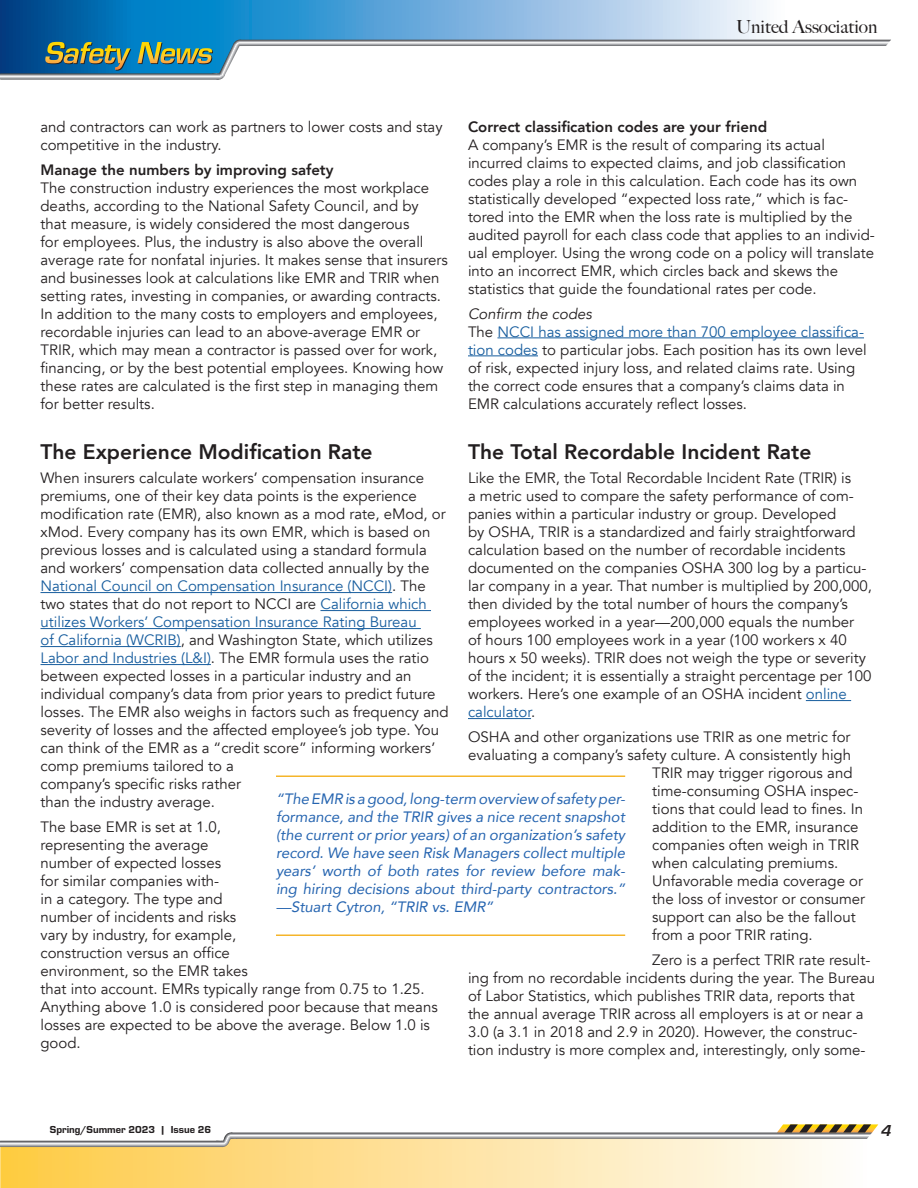
<style>
.page{position:relative;width:918px;height:1188px;background:#fff}
.page>*{position:absolute;margin:0;border:0;box-sizing:border-box;transform-origin:0 0}
.Text{font:800 21px "Avenir";color:#231f20}
.t1{font:500 18px "Big Caslon";color:#231f20}
.t2{font:italic 700 16.5px "Eurostile";color:#231f20}
.Text-2{font:15px/18px "Avenir";color:#231f20}
.Pull_Quote{font:italic 15px/18px "Avenir";color:#2564b0;text-align:justify}
.Text-3{font:800 15px "Avenir";color:#231f20}
.Text-4{font:italic 15px "Avenir";color:#231f20}
.t3{font:10.5px "Eurostile Hea";color:#231f20}
.s1{color:#175d9e}
</style>
<div class="page">
<svg style="left:0;top:0;width:884px;height:40px;background:#72aed8"></svg>
<svg style="left:0;top:40px;width:891px;height:40px"></svg>
<svg style="left:0;top:1147px;width:826px;height:41px;background:#fee19b"></svg>
<svg style="left:0;top:1124px;width:878px;height:23px"></svg>
<hr style="left:40px;top:592px;width:352px;height:1px;background:#175d9e">
<hr style="left:320px;top:610px;width:111px;height:1px;background:#175d9e">
<hr style="left:40px;top:628px;width:381px;height:1px;background:#175d9e">
<hr style="left:40px;top:646px;width:141px;height:1px;background:#175d9e">
<hr style="left:40px;top:664px;width:171px;height:1px;background:#175d9e">
<hr style="left:497px;top:338px;width:367px;height:1px;background:#175d9e">
<hr style="left:468px;top:356px;width:70px;height:1px;background:#175d9e">
<hr style="left:806px;top:700px;width:45px;height:1px;background:#175d9e">
<hr style="left:468px;top:718px;width:63px;height:1px;background:#175d9e">
<hr style="left:276px;top:776px;width:349px;height:1px;background:#f5b52a">
<hr style="left:276px;top:934px;width:349px;height:2px;background:#f5b52a">
<p class="t1" style="left:736px;top:11px;width:143px">United Association</p>
<p class="Text-3" style="left:468px;top:115px;width:301px">Correct classification codes are your friend</p>
<p class="Text-2" style="left:468px;top:136px;width:408px">A company’s EMR is the result of comparing its actual incurred claims to expected claims, and job classification codes play a role in this calculation. Each code has its own statistically developed “expected loss rate,” which is fac&shy;tored into the EMR when the loss rate is multiplied by the audited payroll for each class code that applies to an individ&shy;ual employer. Using the wrong code on a policy will translate into an incorrect EMR, which circles back and skews the statistics that guide the foundational rates per code.</p>
<p class="Text-4" style="left:468px;top:305px;width:125px">Confirm the codes</p>
<p class="Text-2" style="left:468px;top:323px;width:400px">The <span class="s1">NCCI has assigned more than 700 employee classifica&shy;tion codes</span> to particular jobs. Each position has its own level of risk, expected injury loss, and related claims rate. Using the correct code ensures that a company’s claims data in EMR calculations accurately reflect losses.</p>
<p class="Text" style="left:468px;top:435px;width:345px">The Total Recordable Incident Rate</p>
<p class="Text-2" style="left:468px;top:470px;width:405px">Like the EMR, the Total Recordable Incident Rate (TRIR) is<br>a metric used to compare the safety performance of com&shy;panies within a particular industry or group. Developed<br>by OSHA, TRIR is a standardized and fairly straightforward calculation based on the number of recordable incidents documented on the companies OSHA 300 log by a particu&shy;lar company in a year. That number is multiplied by 200,000, then divided by the total number of hours the company’s employees worked in a year—200,000 equals the number<br>of hours 100 employees work in a year (100 workers x 40 hours x 50 weeks). TRIR does not weigh the type or severity of the incident; it is essentially a straight percentage per 100 workers. Here’s one example of an OSHA incident <span class="s1">online calculator</span>.</p>
<p class="Text-2" style="left:468px;top:728px;width:384px">OSHA and other organizations use TRIR as one metric for</p>
<p class="Text-2" style="left:468px;top:746px;width:385px">evaluating a company’s safety culture. A consistently high</p>
<p class="Text-2" style="left:652px;top:764px;width:202px">TRIR may trigger rigorous and</p>
<p class="Text-2" style="left:652px;top:782px;width:208px">time-consuming OSHA inspec-</p>
<p class="Text-2" style="left:652px;top:800px;width:212px">tions that could lead to fines. In</p>
<p class="Text-2" style="left:652px;top:818px;width:208px">addition to the EMR, insurance</p>
<p class="Text-2" style="left:652px;top:836px;width:208px">companies often weigh in TRIR</p>
<p class="Text-2" style="left:652px;top:854px;width:188px">when calculating premiums.</p>
<p class="Text-2" style="left:652px;top:872px;width:212px">Unfavorable media coverage or</p>
<p class="Text-2" style="left:652px;top:890px;width:215px">the loss of investor or consumer</p>
<p class="Text-2" style="left:652px;top:908px;width:205px">support can also be the fallout</p>
<p class="Text-2" style="left:652px;top:926px;width:162px">from a poor TRIR rating.</p>
<p class="Text-2" style="left:468px;top:951px;width:409px;text-indent:184px">Zero is a perfect TRIR rate result&shy;ing from no recordable incidents during the year. The Bureau of Labor Statistics, which publishes TRIR data, reports that the annual average TRIR across all employers is at or near a 3.0 (a 3.1 in 2018 and 2.9 in 2020). However, the construc&shy;tion industry is more complex and, interestingly, only some-</p>
<p class="Text-2" style="left:40px;top:118px;width:404px">and contractors can work as partners to lower costs and stay competitive in the industry.</p>
<p class="Text-3" style="left:40px;top:158px;width:295px">Manage the numbers by improving safety</p>
<p class="Text-2" style="left:40px;top:179px;width:409px">The construction industry experiences the most workplace deaths, according to the National Safety Council, and by that measure, is widely considered the most dangerous<br>for employees. Plus, the industry is also above the overall average rate for nonfatal injuries. It makes sense that insurers and businesses look at calculations like EMR and TRIR when setting rates, investing in companies, or awarding contracts.<br>In addition to the many costs to employers and employees, recordable injuries can lead to an above-average EMR or TRIR, which may mean a contractor is passed over for work, financing, or by the best potential employees. Knowing how these rates are calculated is the first step in managing them for better results.</p>
<p class="Text" style="left:40px;top:435px;width:334px">The Experience Modification Rate</p>
<p class="Text-2" style="left:40px;top:470px;width:410px">When insurers calculate workers’ compensation insurance premiums, one of their key data points is the experience modification rate (EMR), also known as a mod rate, eMod, or xMod. Every company has its own EMR, which is based on previous losses and is calculated using a standard formula and workers’ compensation data collected annually by the <span class="s1">National Council on Compensation Insurance (NCCI)</span>. The two states that do not report to NCCI are <span class="s1">California which utilizes Workers’ Compensation Insurance Rating Bureau<br>of California (WCRIB)</span>, and Washington State, which utilizes <span class="s1">Labor and Industries (L&amp;I)</span>. The EMR formula uses the ratio between expected losses in a particular industry and an individual company’s data from prior years to predict future losses. The EMR also weighs in factors such as frequency and severity of losses and the affected employee’s job type. You can think of the EMR as a “credit score” informing workers’ comp premiums tailored to a<br>company’s specific risks rather<br>than the industry average.</p>
<p class="Text-2" style="left:40px;top:818px;width:399px">The base EMR is set at 1.0,<br>representing the average<br>number of expected losses<br>for similar companies with-<br>in a category. The type and<br>number of incidents and risks<br>vary by industry, for example,<br>construction versus an office<br>environment, so the EMR takes<br>that into account. EMRs typically range from 0.75 to 1.25.<br>Anything above 1.0 is considered poor because that means losses are expected to be above the average. Below 1.0 is good.</p>
<p class="Pull_Quote" style="left:276px;top:790px;width:351px">“The EMR is a good, long-term overview of safety per&shy;formance, and the TRIR gives a nice recent snapshot (the current or prior years) of an organization’s safety record. We have seen Risk Managers collect multiple years’ worth of both rates for review before mak&shy;ing hiring decisions about third-party contractors.” —Stuart Cytron, “TRIR vs. EMR”</p>
<p class="t3" style="left:50px;top:1123px;width:163px">Spring/Summer 2023 | Issue 26</p>
<p class="t2" style="left:881px;top:1120px;width:12px">4</p>
</div>
